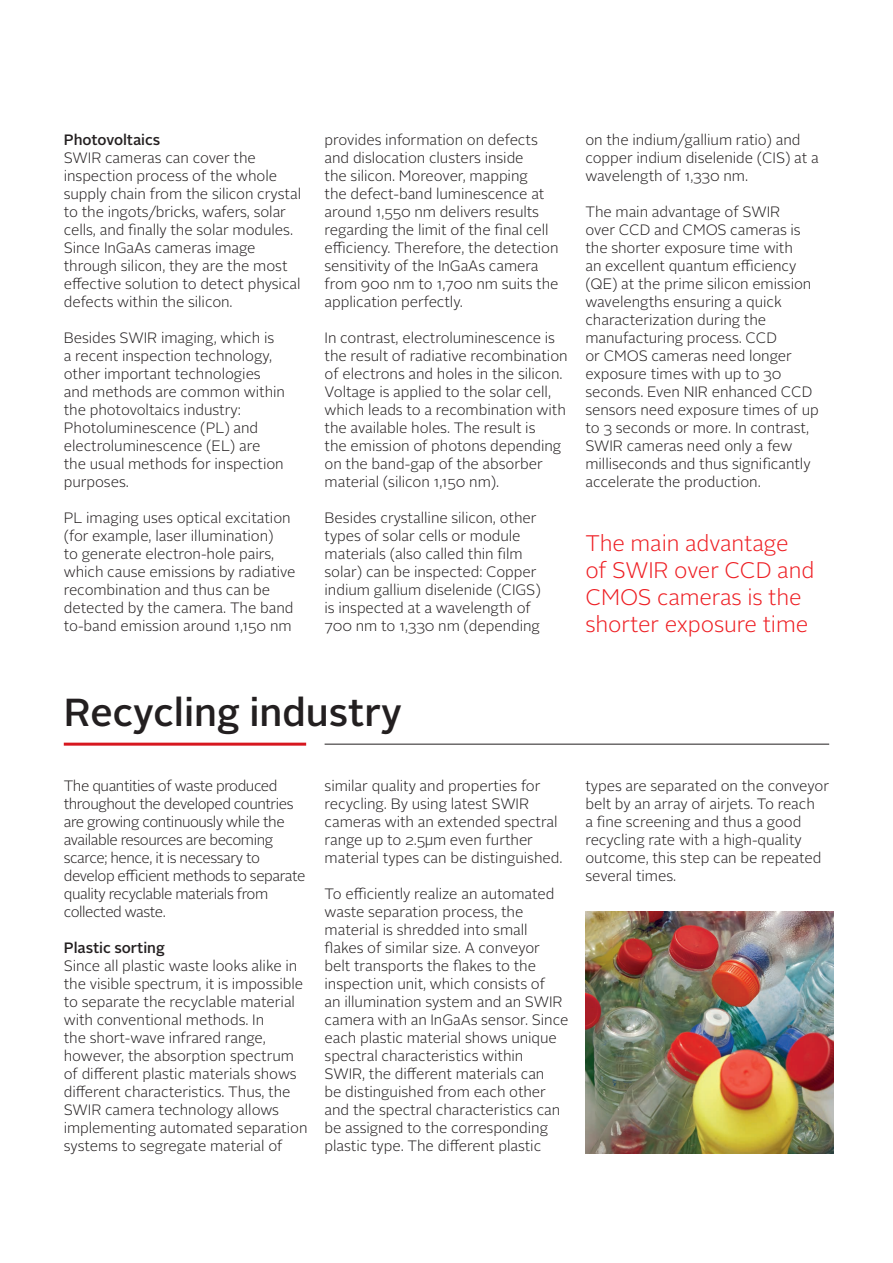
<style>
.page{position:relative;width:893px;height:1263px;background:#fff}
.page>*{position:absolute;margin:0;border:0;box-sizing:border-box;transform-origin:0 0}
.t1{font:500 39px "Alright Sans";color:#231f20}
.t2{font:300 22.5px/27px "Alright Sans";letter-spacing:-.005em;color:#ee1e23}
.t3{font:300 15px/18px "Alright Sans";letter-spacing:-.005em;color:#231f20}
.t4{font:300 15px/18px "Alright Sans";letter-spacing:-.03em;color:#231f20}
.t5{font:500 15px "Alright Sans";letter-spacing:-.005em;color:#231f20}
</style>
<div class="page">
<img style="left:585px;top:911px;width:248px;height:243px">
<hr style="left:64px;top:743px;width:242px;height:3px;background:#d7171f">
<hr style="left:325px;top:744px;width:504px;height:1px;background:#231f20">
<p class="t5" style="left:64px;top:129px;width:98px">Photovoltaics</p>
<p class="t3" style="left:64px;top:149px;width:239px">SWIR cameras can cover the inspection process of the whole supply chain from the silicon crystal to the ingots/bricks, wafers, solar cells, and finally the solar modules.<br>Since InGaAs cameras image through silicon, they are the most effective solution to detect physical defects within the silicon.</p>
<p class="t3" style="left:64px;top:329px;width:223px">Besides SWIR imaging, which is a recent inspection technology, other important technologies and methods are common within the photovoltaics industry:<br>Photoluminescence (PL) and electroluminescence (EL) are the usual methods for inspection purposes.</p>
<p class="t3" style="left:64px;top:509px;width:233px">PL imaging uses optical excitation (for example, laser illumination)<br>to generate electron-hole pairs, which cause emissions by radiative recombination and thus can be detected by the camera. The band to-band emission around 1,150 nm</p>
<p class="t3" style="left:325px;top:131px;width:236px">provides information on defects and dislocation clusters inside<br>the silicon. Moreover, mapping<br>the defect-band luminescence at around 1,550 nm delivers results regarding the limit of the final cell efficiency. Therefore, the detection sensitivity of the InGaAs camera from 900 nm to 1,700 nm suits the application perfectly.</p>
<p class="t3" style="left:325px;top:329px;width:245px">In contrast, electroluminescence is the result of radiative recombination of electrons and holes in the silicon.<br>Voltage is applied to the solar cell, which leads to a recombination with the available holes. The result is<br>the emission of photons depending on the band-gap of the absorber material (silicon 1,150 nm).</p>
<p class="t3" style="left:325px;top:509px;width:218px">Besides crystalline silicon, other types of solar cells or module materials (also called thin film solar) can be inspected: Copper indium gallium diselenide (CIGS) is inspected at a wavelength of<br>700 nm to 1,330 nm (depending</p>
<p class="t3" style="left:585px;top:131px;width:235px">on the indium/gallium ratio) and copper indium diselenide (CIS) at a wavelength of 1,330 nm.</p>
<p class="t3" style="left:585px;top:203px;width:235px">The main advantage of SWIR<br>over CCD and CMOS cameras is the shorter exposure time with<br>an excellent quantum efficiency (QE) at the prime silicon emission wavelengths ensuring a quick characterization during the manufacturing process. CCD<br>or CMOS cameras need longer exposure times with up to 30 seconds. Even NIR enhanced CCD sensors need exposure times of up to 3 seconds or more. In contrast,<br>SWIR cameras need only a few milliseconds and thus significantly accelerate the production.</p>
<h2 class="t2" style="left:585px;top:530px;width:231px">The main advantage of SWIR over CCD and<br>CMOS cameras is the shorter exposure time</h2>
<h1 class="t1" style="left:64px;top:685px;width:340px">Recycling industry</h1>
<p class="t4" style="left:64px;top:777px;width:243px">The quantities of waste produced throughout the developed countries are growing continuously while the available resources are becoming scarce; hence, it is necessary to develop efficient methods to separate quality recyclable materials from collected waste.</p>
<p class="t5" style="left:64px;top:937px;width:103px">Plastic sorting</p>
<p class="t3" style="left:64px;top:957px;width:245px">Since all plastic waste looks alike in the visible spectrum, it is impossible to separate the recyclable material with conventional methods. In<br>the short-wave infrared range, however, the absorption spectrum of different plastic materials shows different characteristics. Thus, the SWIR camera technology allows implementing automated separation systems to segregate material of</p>
<p class="t3" style="left:325px;top:777px;width:239px">similar quality and properties for recycling. By using latest SWIR cameras with an extended spectral range up to 2.5µm even further material types can be distinguished.</p>
<p class="t3" style="left:325px;top:885px;width:245px">To efficiently realize an automated waste separation process, the material is shredded into small flakes of similar size. A conveyor belt transports the flakes to the inspection unit, which consists of<br>an illumination system and an SWIR camera with an InGaAs sensor. Since each plastic material shows unique spectral characteristics within<br>SWIR, the different materials can<br>be distinguished from each other and the spectral characteristics can be assigned to the corresponding plastic type. The different plastic</p>
<p class="t3" style="left:585px;top:777px;width:245px">types are separated on the conveyor belt by an array of airjets. To reach<br>a fine screening and thus a good recycling rate with a high-quality outcome, this step can be repeated several times.</p>
</div>
